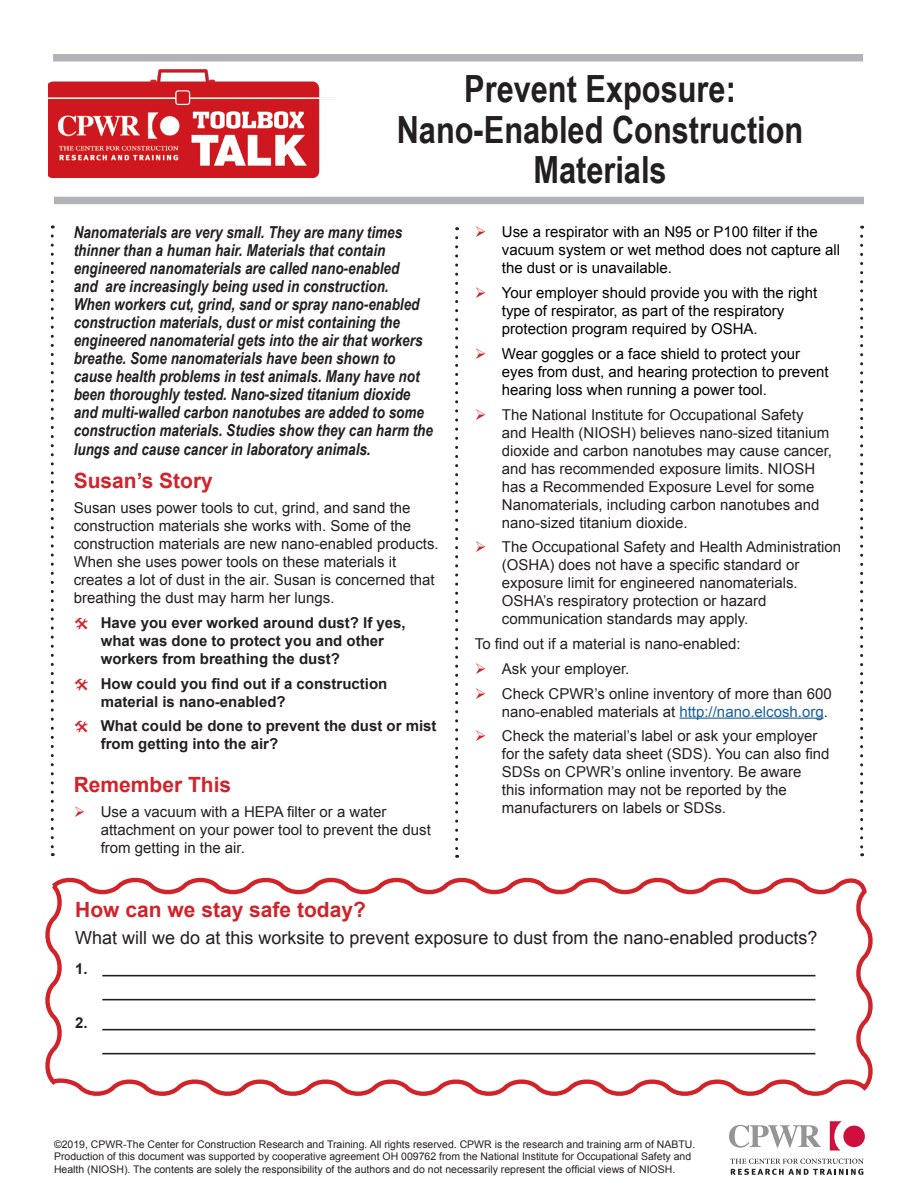
<style>
.page{position:relative;width:918px;height:1188px;background:#fff}
.page>*{position:absolute;margin:0;border:0;box-sizing:border-box;transform-origin:0 0}
.MainTitle{font:700 37.5px/40.5px "Arial Narrow";color:#231f20;text-align:center}
.SubhedRed{font:700 21px "Arial";color:#d1232a}
.t1{font:18px "Arial";color:#231f20}
.t2{font:italic 700 16.5px/18.1px "Arial Narrow";color:#231f20}
.StoryCopy{font:15px/18px "Arial";color:#231f20}
.t3{font:15px/18px "Arial";color:#000}
.t4{font:700 15px/18px "Arial";color:#231f20}
.t5{font:10.5px/12.6px "Arial";color:#231f20}
.s1{color:#175d9e}
</style>
<div class="page">
<div style="left:53px;top:54px;width:810px;height:8px;background:#b2b3b7"></div>
<div style="left:54px;top:197px;width:810px;height:7px;background:#b2b3b7"></div>
<img style="left:48px;top:69px;width:288px;height:109px">
<hr style="left:679px;top:718px;width:145px;height:1px;background:#175d9e">
<svg style="left:51px;top:236px;width:3px;height:620px"></svg>
<svg style="left:455px;top:238px;width:3px;height:620px"></svg>
<svg style="left:860px;top:236px;width:3px;height:620px"></svg>
<svg style="left:730px;top:1159px;width:134px;height:16px"></svg>
<svg style="left:729px;top:1125px;width:92px;height:23px"></svg>
<svg style="left:830px;top:1121px;width:35px;height:30px"></svg>
<svg style="left:45px;top:877px;width:828px;height:219px"></svg>
<p class="MainTitle" style="left:464px;top:67px;width:273px">Prevent Exposure:</p>
<p class="MainTitle" style="left:397px;top:107px;width:408px">Nano-Enabled Construction<br>Materials</p>
<p class="t2" style="left:74px;top:223px;width:361px">Nanomaterials are very small. They are many times thinner than a human hair. Materials that contain engineered nanomaterials are called nano-enabled<br>and are increasingly being used in construction.<br>When workers cut, grind, sand or spray nano-enabled construction materials, dust or mist containing the engineered nanomaterial gets into the air that workers breathe. Some nanomaterials have been shown to cause health problems in test animals. Many have not been thoroughly tested. Nano-sized titanium dioxide and multi-walled carbon nanotubes are added to some construction materials. Studies show they can harm the lungs and cause cancer in laboratory animals.</p>
<p class="SubhedRed" style="left:74px;top:467px;width:141px">Susan’s Story</p>
<p class="StoryCopy" style="left:74px;top:499px;width:367px">Susan uses power tools to cut, grind, and sand the construction materials she works with. Some of the construction materials are new nano-enabled products.<br>When she uses power tools on these materials it creates a lot of dust in the air. Susan is concerned that breathing the dust may harm her lungs.</p>
<p class="t4" style="left:101px;top:614px;width:307px">Have you ever worked around dust? If yes, what was done to protect you and other workers from breathing the dust?</p>
<p class="t4" style="left:101px;top:675px;width:288px">How could you find out if a construction material is nano-enabled?</p>
<p class="t4" style="left:101px;top:718px;width:337px">What could be done to prevent the dust or mist from getting into the air?</p>
<p class="SubhedRed" style="left:74px;top:771px;width:159px">Remember This</p>
<p class="StoryCopy" style="left:101px;top:803px;width:332px">Use a vacuum with a HEPA filter or a water attachment on your power tool to prevent the dust from getting in the air.</p>
<p class="t3" style="left:502px;top:223px;width:340px">Use a respirator with an N95 or P100 filter if the vacuum system or wet method does not capture all the dust or is unavailable.</p>
<p class="t3" style="left:502px;top:284px;width:317px">Your employer should provide you with the right type of respirator, as part of the respiratory protection program required by OSHA.</p>
<p class="t3" style="left:502px;top:345px;width:328px">Wear goggles or a face shield to protect your eyes from dust, and hearing protection to prevent hearing loss when running a power tool.</p>
<p class="StoryCopy" style="left:502px;top:405px;width:332px">The National Institute for Occupational Safety and Health (NIOSH) believes nano-sized titanium dioxide and carbon nanotubes may cause cancer, and has recommended exposure limits. NIOSH has a Recommended Exposure Level for some Nanomaterials, including carbon nanotubes and nano-sized titanium dioxide.</p>
<p class="StoryCopy" style="left:502px;top:538px;width:341px">The Occupational Safety and Health Administration (OSHA) does not have a specific standard or exposure limit for engineered nanomaterials.<br>OSHA’s respiratory protection or hazard communication standards may apply.</p>
<p class="StoryCopy" style="left:475px;top:635px;width:267px">To find out if a material is nano-enabled:</p>
<p class="StoryCopy" style="left:502px;top:660px;width:129px">Ask your employer.</p>
<p class="StoryCopy" style="left:502px;top:684px;width:331px">Check CPWR’s online inventory of more than 600 nano-enabled materials at <span class="s1">http://nano.elcosh.org</span>.</p>
<p class="StoryCopy" style="left:502px;top:727px;width:329px">Check the material’s label or ask your employer for the safety data sheet (SDS). You can also find SDSs on CPWR’s online inventory. Be aware<br>this information may not be reported by the manufacturers on labels or SDSs.</p>
<p class="SubhedRed" style="left:75px;top:896px;width:292px">How can we stay safe today?</p>
<p class="t1" style="left:75px;top:926px;width:744px">What will we do at this worksite to prevent exposure to dust from the nano-enabled products?</p>
<p class="t4" style="left:75px;top:960px;width:14px">1.</p>
<p class="t4" style="left:75px;top:1014px;width:14px">2.</p>
<p class="t5" style="left:54px;top:1138px;width:643px">©2019, CPWR-The Center for Construction Research and Training. All rights reserved. CPWR is the research and training arm of NABTU.<br>Production of this document was supported by cooperative agreement OH 009762 from the National Institute for Occupational Safety and<br>Health (NIOSH). The contents are solely the responsibility of the authors and do not necessarily represent the official views of NIOSH.</p>
</div>
